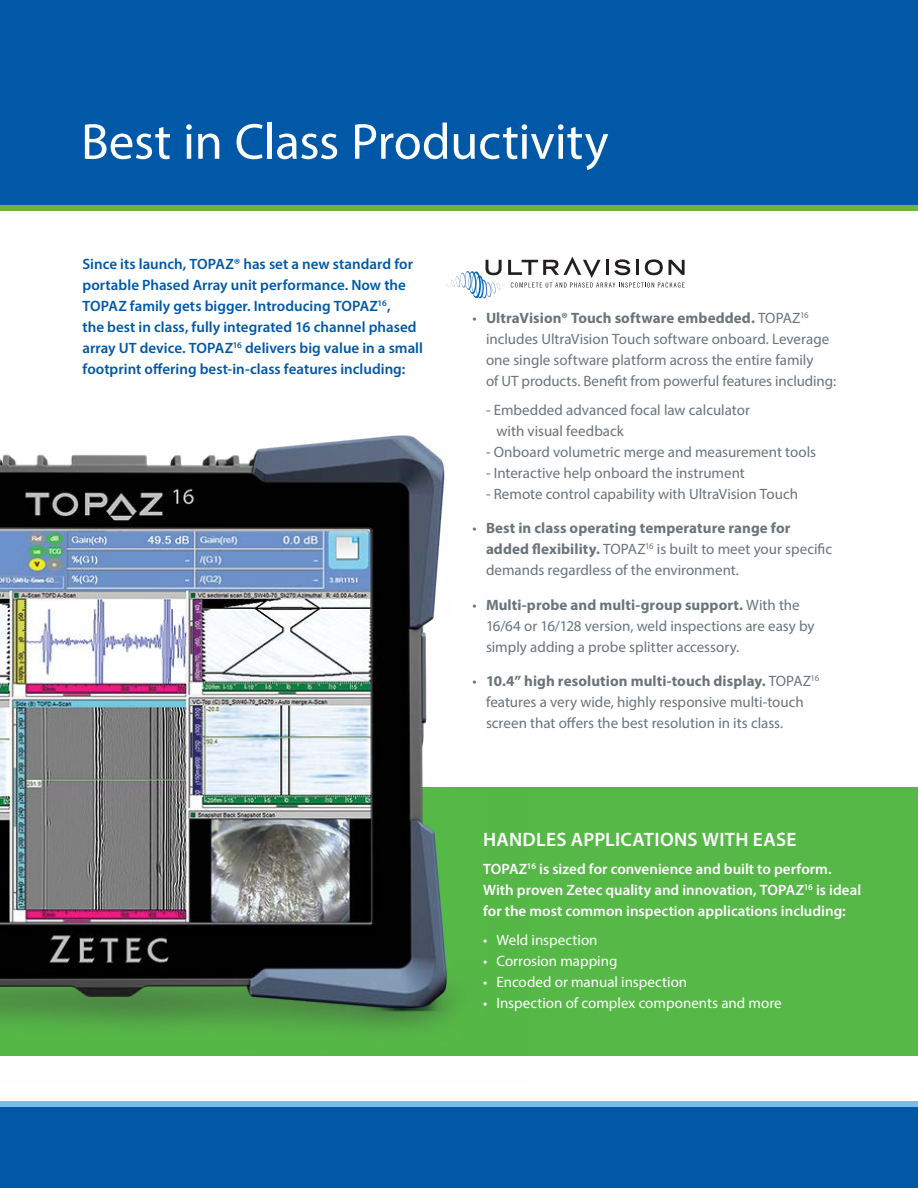
<style>
.page{position:relative;width:918px;height:1188px;background:#fff}
.page>*{position:absolute;margin:0;border:0;box-sizing:border-box;transform-origin:0 0}
.t1{font:51px "Myriad Pro";letter-spacing:-.005em;color:#fff}
.TC{font:600 19.5px "Myriad Pro";letter-spacing:.015em;color:#fff}
.TC-2{font:15px/21px "Myriad Pro";color:#6a747b}
.TC-3{font:600 15px/21px "Myriad Pro";color:#0158a6}
.TC-4{font:600 15px/21px "Myriad Pro";color:#fff}
.TC-5{font:15px "Myriad Pro";color:#fff}
.s1{font-weight:700}
</style>
<div class="page">
<div style="left:0;top:1101px;width:918px;height:6px;background:#78bde8"></div>
<div style="left:0;top:1107px;width:918px;height:81px;background:#0158a6"></div>
<div style="left:0;top:0;width:918px;height:205px;background:#0158a6"></div>
<div style="left:0;top:205px;width:918px;height:5px;background:#6cb43f"></div>
<div style="left:0;top:787px;width:918px;height:269px;background:#56b947"></div>
<img style="left:0;top:435px;width:457px;height:596px">
<svg style="left:446px;top:257px;width:239px;height:42px"></svg>
<p class="t1" style="left:81px;top:110px;width:529px">Best in Class Productivity</p>
<p class="TC-3" style="left:82px;top:253px;width:342px">Since its launch, TOPAZ® has set a new standard for portable Phased Array unit performance. Now the TOPAZ family gets bigger. Introducing TOPAZ<sup>16</sup>,<br>the best in class, fully integrated 16 channel phased array UT device. TOPAZ<sup>16</sup> delivers big value in a small footprint offering best-in-class features including:</p>
<p class="TC-2" style="left:486px;top:308px;width:352px;text-indent:-14px">• <span class="s1">UltraVision® Touch software embedded.</span> TOPAZ<sup>16 </sup>includes UltraVision Touch software onboard. Leverage one single software platform across the entire family<br>of UT products. Benefit from powerful features including:</p>
<p class="TC-2" style="left:496px;top:399px;width:255px;text-indent:-10px">- Embedded advanced focal law calculator with visual feedback</p>
<p class="TC-2" style="left:486px;top:441px;width:332px">- Onboard volumetric merge and measurement tools</p>
<p class="TC-2" style="left:486px;top:462px;width:260px">- Interactive help onboard the instrument</p>
<p class="TC-2" style="left:486px;top:483px;width:314px">- Remote control capability with UltraVision Touch</p>
<p class="TC-2" style="left:486px;top:518px;width:348px;text-indent:-14px">• <span class="s1">Best in class operating temperature range for added flexibility.</span> TOPAZ<sup>16</sup> is built to meet your specific demands regardless of the environment.</p>
<p class="TC-2" style="left:486px;top:594px;width:330px;text-indent:-14px">• <span class="s1">Multi-probe and multi-group support.</span> With the<br>16/64 or 16/128 version, weld inspections are easy by simply adding a probe splitter accessory.</p>
<p class="TC-2" style="left:486px;top:671px;width:335px;text-indent:-14px">• <span class="s1">10.4” high resolution multi-touch display.</span> TOPAZ<sup>16 </sup>features a very wide, highly responsive multi-touch screen that offers the best resolution in its class.</p>
<p class="TC" style="left:483px;top:827px;width:315px">HANDLES APPLICATIONS WITH EASE</p>
<p class="TC-4" style="left:483px;top:858px;width:380px">TOPAZ<sup>16</sup> is sized for convenience and built to perform.<br>With proven Zetec quality and innovation, TOPAZ<sup>16</sup> is ideal for the most common inspection applications including:</p>
<p class="TC-5" style="left:483px;top:930px;width:116px">• Weld inspection</p>
<p class="TC-5" style="left:483px;top:951px;width:136px">• Corrosion mapping</p>
<p class="TC-5" style="left:483px;top:972px;width:206px">• Encoded or manual inspection</p>
<p class="TC-5" style="left:483px;top:993px;width:300px">• Inspection of complex components and more</p>
</div>
